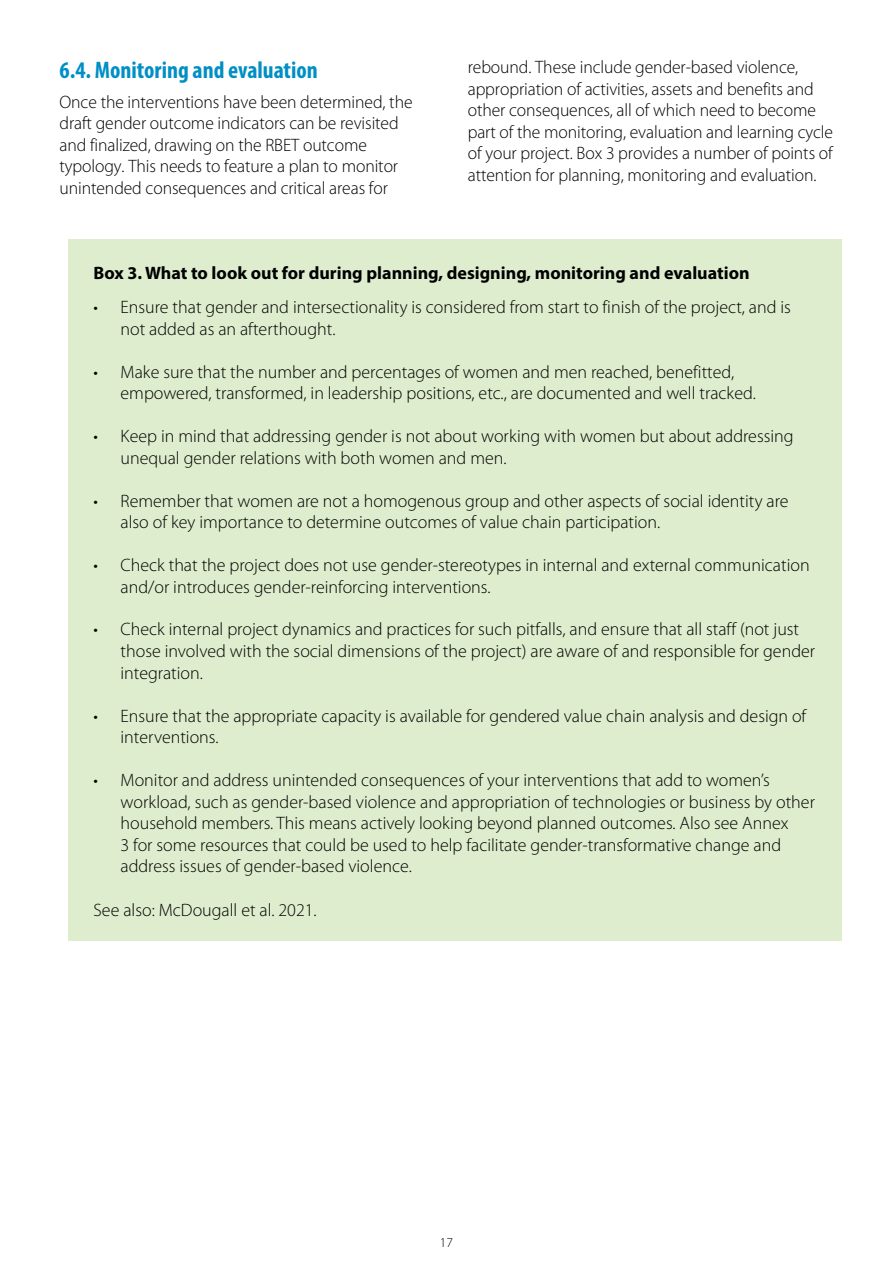
<style>
.page{position:relative;width:893px;height:1263px;background:#fff}
.page>*{position:absolute;margin:0;border:0;box-sizing:border-box;transform-origin:0 0}
.t1{font:700 condensed 24px "Myriad Pro";color:#008fc5}
.t2{font:300 18px/21.6px "Myriad Pro";color:#000}
.t3{font:700 18px "Myriad Pro";color:#000}
.t4{font:300 13.5px "Myriad Pro";color:#000}
</style>
<div class="page">
<div style="left:68px;top:240px;width:774px;height:701px;background:#deedcd"></div>
<h1 class="t1" style="left:60px;top:55px;width:260px">6.4. Monitoring and evaluation</h1>
<p class="t2" style="left:60px;top:91px;width:355px">Once the interventions have been determined, the draft gender outcome indicators can be revisited and finalized, drawing on the RBET outcome typology. This needs to feature a plan to monitor unintended consequences and critical areas for</p>
<p class="t2" style="left:468px;top:57px;width:367px">rebound. These include gender-based violence, appropriation of activities, assets and benefits and other consequences, all of which need to become part of the monitoring, evaluation and learning cycle of your project. Box 3 provides a number of points of attention for planning, monitoring and evaluation.</p>
<p class="t3" style="left:94px;top:261px;width:658px">Box 3. What to look out for during planning, designing, monitoring and evaluation</p>
<p class="t2" style="left:121px;top:297px;width:672px;text-indent:-27px">• Ensure that gender and intersectionality is considered from start to finish of the project, and is not added as an afterthought.</p>
<p class="t2" style="left:121px;top:361px;width:637px;text-indent:-27px">• Make sure that the number and percentages of women and men reached, benefitted, empowered, transformed, in leadership positions, etc., are documented and well tracked.</p>
<p class="t2" style="left:121px;top:425px;width:675px;text-indent:-27px">• Keep in mind that addressing gender is not about working with women but about addressing unequal gender relations with both women and men.</p>
<p class="t2" style="left:121px;top:490px;width:669px;text-indent:-27px">• Remember that women are not a homogenous group and other aspects of social identity are also of key importance to determine outcomes of value chain participation.</p>
<p class="t2" style="left:121px;top:554px;width:691px;text-indent:-27px">• Check that the project does not use gender-stereotypes in internal and external communication and/or introduces gender-reinforcing interventions.</p>
<p class="t2" style="left:121px;top:619px;width:696px;text-indent:-27px">• Check internal project dynamics and practices for such pitfalls, and ensure that all staff (not just those involved with the social dimensions of the project) are aware of and responsible for gender integration.</p>
<p class="t2" style="left:121px;top:705px;width:687px;text-indent:-27px">• Ensure that the appropriate capacity is available for gendered value chain analysis and design of interventions.</p>
<p class="t2" style="left:121px;top:769px;width:696px;text-indent:-27px">• Monitor and address unintended consequences of your interventions that add to women’s workload, such as gender-based violence and appropriation of technologies or business by other household members. This means actively looking beyond planned outcomes. Also see Annex<br>3 for some resources that could be used to help facilitate gender-transformative change and address issues of gender-based violence.</p>
<p class="t2" style="left:94px;top:899px;width:225px">See also: McDougall et al. 2021.</p>
<p class="t4" style="left:440px;top:1235px;width:15px">17</p>
</div>
